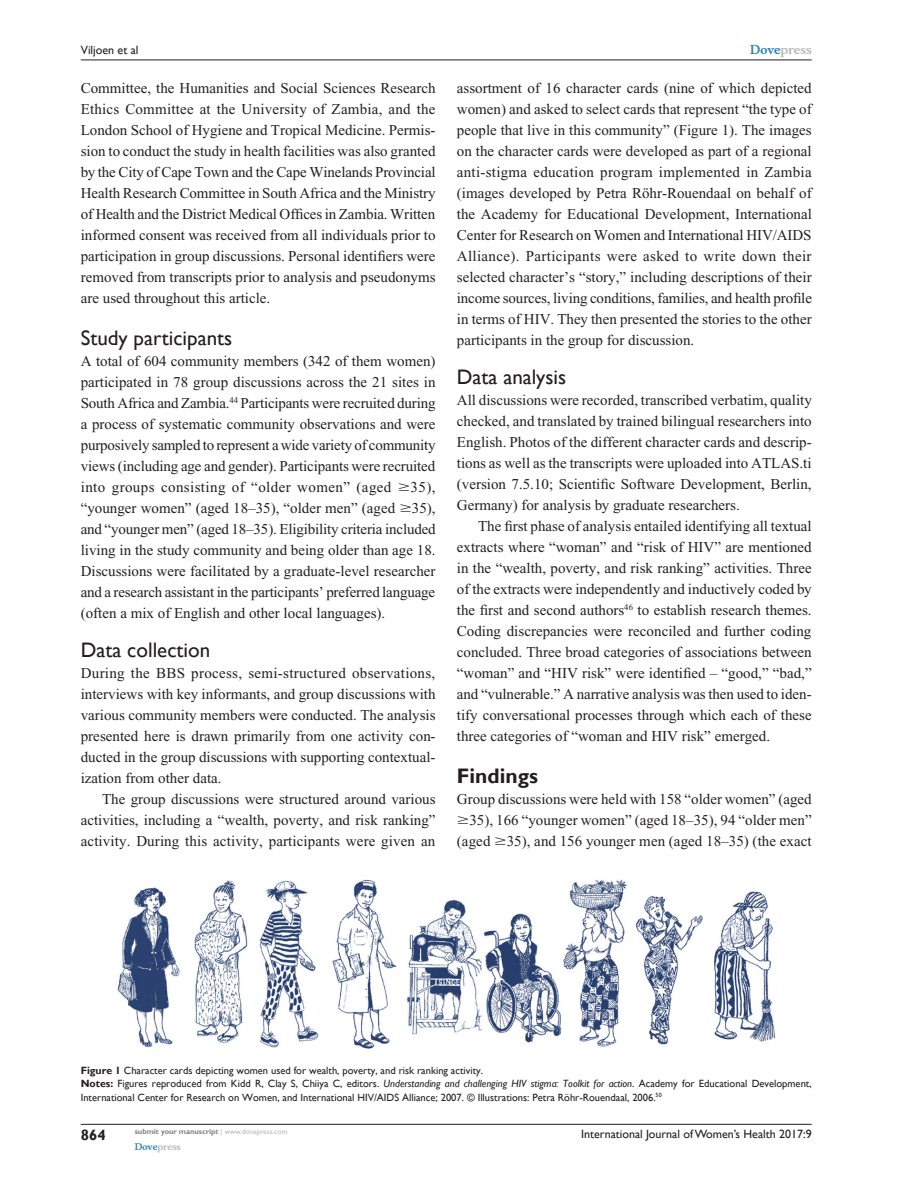
<style>
.page{position:relative;width:918px;height:1188px;background:#fff}
.page>*{position:absolute;margin:0;border:0;box-sizing:border-box;transform-origin:0 0}
.t1{font:21px "Gill Sans";color:#231f20}
.t2{font:700 21px "Gill Sans";color:#231f20}
.Tx{font:15px/21px "Times New Roman";color:#231f20;text-align:justify}
.TxF{font:15px/21px "Times New Roman";color:#231f20;text-align:justify}
.t3{font:700 15px "Gill Sans";color:#231f20}
.t4{font:12px "Gill Sans";color:#231f20}
.t5{font:700 12px "Musee";color:#b8b9bc}
.FigSNRI{font:10.5px/13.5px "Gill Sans";color:#231f20}
.FigC{font:10.5px "Gill Sans";color:#231f20}
.t6{font:700 9px "Musee";color:#b8b9bc}
.t7{font:700 7.5px "Gill Sans";color:#808285}
.s1{font-family:"Mathematical Pi One"}
.s2{color:#3485ae}
.s3{font-weight:700}
.s4{font-style:italic}
.s5{font-weight:400;color:#b8b9bc}
</style>
<div class="page">
<hr style="left:81px;top:1124px;width:731px;height:1px;background:#231f20">
<hr style="left:81px;top:60px;width:731px;height:1px;background:#231f20">
<img style="left:117px;top:880px;width:658px;height:168px">
<p class="t4" style="left:81px;top:43px;width:59px">Viljoen et al</p>
<p class="Tx" style="left:81px;top:77px;width:356px">Committee, the Humanities and Social Sciences Research Ethics Committee at the University of Zambia, and the London School of Hygiene and Tropical Medicine. Permis&shy;sion to conduct the study in health facilities was also granted by the City of Cape Town and the Cape Winelands Provincial Health Research Committee in South Africa and the Ministry of Health and the District Medical Offices in Zambia. Written informed consent was received from all individuals prior to participation in group discussions. Personal identifiers were removed from transcripts prior to analysis and pseudonyms are used throughout this article.</p>
<h2 class="t1" style="left:81px;top:325px;width:153px">Study participants</h2>
<p class="TxF" style="left:81px;top:350px;width:356px">A total of 604 community members (342 of them women) participated in 78 group discussions across the 21 sites in South Africa and Zambia.<sup>44</sup> Participants were recruited during a process of systematic community observations and were purposively sampled to represent a wide variety of community views (including age and gender). Participants were recruited into groups consisting of “older women” (aged <span class="s1">$</span>35), “younger women” (aged 18–35), “older men” (aged <span class="s1">$</span>35), and “younger men” (aged 18–35). Eligibility criteria included living in the study community and being older than age 18.<br>Discussions were facilitated by a graduate-level researcher and a research assistant in the participants’ preferred language (often a mix of English and other local languages).</p>
<h2 class="t1" style="left:81px;top:637px;width:131px">Data collection</h2>
<p class="TxF" style="left:81px;top:662px;width:356px">During the BBS process, semi-structured observations, interviews with key informants, and group discussions with various community members were conducted. The analysis presented here is drawn primarily from one activity con&shy;ducted in the group discussions with supporting contextual&shy;ization from other data.</p>
<p class="Tx" style="left:81px;top:788px;width:356px;text-indent:21px">The group discussions were structured around various activities, including a “wealth, poverty, and risk ranking” activity. During this activity, participants were given an</p>
<p class="t5" style="left:750px;top:43px;width:63px"><span class="s2">Dove</span>press</p>
<p class="Tx" style="left:457px;top:77px;width:357px">assortment of 16 character cards (nine of which depicted women) and asked to select cards that represent “the type of people that live in this community” (Figure 1). The images on the character cards were developed as part of a regional anti-stigma education program implemented in Zambia (images developed by Petra Röhr-Rouendaal on behalf of the Academy for Educational Development, International Center for Research on Women and International HIV/AIDS Alliance). Participants were asked to write down their selected character’s “story,” including descriptions of their income sources, living conditions, families, and health profile in terms of HIV. They then presented the stories to the other participants in the group for discussion.</p>
<h2 class="t1" style="left:457px;top:364px;width:111px">Data analysis</h2>
<p class="TxF" style="left:457px;top:389px;width:357px">All discussions were recorded, transcribed verbatim, quality checked, and translated by trained bilingual researchers into English. Photos of the different character cards and descrip&shy;tions as well as the transcripts were uploaded into ATLAS.ti (version 7.5.10; Scientific Software Development, Berlin, Germany) for analysis by graduate researchers.</p>
<p class="Tx" style="left:457px;top:515px;width:356px;text-indent:21px">The first phase of analysis entailed identifying all textual extracts where “woman” and “risk of HIV” are mentioned in the “wealth, poverty, and risk ranking” activities. Three of the extracts were independently and inductively coded by the first and second authors<sup>46</sup> to establish research themes.<br>Coding discrepancies were reconciled and further coding concluded. Three broad categories of associations between “woman” and “HIV risk” were identified – “good,” “bad,” and “vulnerable.” A narrative analysis was then used to iden&shy;tify conversational processes through which each of these three categories of “woman and HIV risk” emerged.</p>
<h1 class="t2" style="left:457px;top:763px;width:83px">Findings</h1>
<p class="TxF" style="left:457px;top:788px;width:356px">Group discussions were held with 158 “older women” (aged <span class="s1">$</span>35), 166 “younger women” (aged 18–35), 94 “older men” (aged <span class="s1">$</span>35), and 156 younger men (aged 18–35) (the exact</p>
<p class="FigC" style="left:81px;top:1064px;width:404px"><span class="s3">Figure 1</span> Character cards depicting women used for wealth, poverty, and risk ranking activity.</p>
<p class="FigSNRI" style="left:81px;top:1077px;width:732px"><span class="s3">Notes:</span> Figures reproduced from Kidd R, Clay S, Chiiya C, editors. <span class="s4">Understanding and challenging HIV stigma: Toolkit for action</span>. Academy for Educational Development,<br>International Center for Research on Women, and International HIV/AIDS Alliance; 2007. © Illustrations: Petra Röhr-Rouendaal, 2006.<sup>50</sup></p>
<p class="t3" style="left:81px;top:1126px;width:26px">864</p>
<p class="t7" style="left:135px;top:1127px;width:154px">submit your manuscript <span class="s5">| www.dovepress.com</span></p>
<p class="t6" style="left:135px;top:1141px;width:48px"><span class="s2">Dove</span>press</p>
<p class="t4" style="left:581px;top:1127px;width:232px">International Journal of Women’s Health 2017:9</p>
</div>
